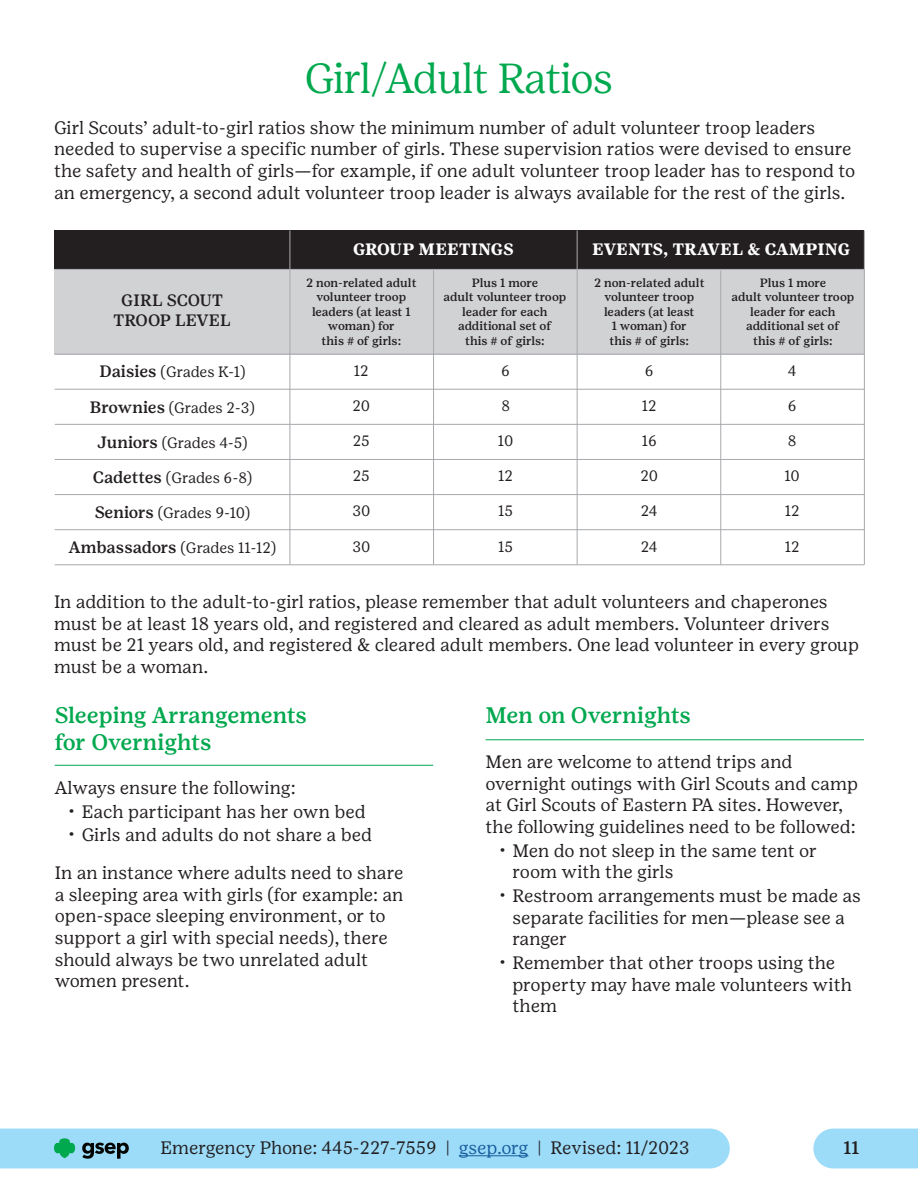
<style>
.page{position:relative;width:918px;height:1188px;background:#fff}
.page>*{position:absolute;margin:0;border:0;box-sizing:border-box;transform-origin:0 0}
.t1{font:300 42px "Girl Scout Display";letter-spacing:-.01em;color:#00a84e}
.t2{font:500 22.5px/27px "Girl Scout Text";letter-spacing:-.01em;color:#00a84e}
.t3{font:18px/21.6px "Girl Scout Text";color:#231f20}
.t4{font:500 18px "Girl Scout Text";color:#231f20}
.t5{font:700 16.5px "Girl Scout Text";letter-spacing:.01em;color:#fff}
.t6{font:500 16.5px/19.8px "Girl Scout Text";color:#231f20;text-align:center}
.t7{font:15px "Girl Scout Text";letter-spacing:-.01em;color:#231f20}
.t8{font:500 12px/14.4px "Girl Scout Text";color:#231f20;text-align:center}
.s1{font-weight:500;font-size:16.5px}
.s2{color:#175d9e}
</style>
<div class="page">
<div style="left:813px;top:1129px;width:105px;height:39px;background:#9cdcf8"></div>
<div style="left:0;top:1129px;width:730px;height:39px;background:#9cdcf8"></div>
<div style="left:55px;top:230px;width:809px;height:125px;background:#d1d2d4"></div>
<div style="left:55px;top:230px;width:809px;height:39px;background:#231f20"></div>
<hr style="left:55px;top:354px;width:809px;height:1px;background:#a8a9ad">
<hr style="left:55px;top:269px;width:809px;height:1px;background:#a8a9ad">
<hr style="left:290px;top:230px;width:1px;height:335px;background:#a8a9ad">
<hr style="left:433px;top:270px;width:1px;height:295px;background:#a8a9ad">
<hr style="left:577px;top:230px;width:1px;height:335px;background:#a8a9ad">
<hr style="left:720px;top:270px;width:1px;height:295px;background:#a8a9ad">
<hr style="left:864px;top:230px;width:1px;height:335px;background:#a8a9ad">
<hr style="left:55px;top:389px;width:809px;height:1px;background:#a8a9ad">
<hr style="left:55px;top:424px;width:809px;height:1px;background:#a8a9ad">
<hr style="left:55px;top:459px;width:809px;height:1px;background:#a8a9ad">
<hr style="left:55px;top:494px;width:809px;height:1px;background:#a8a9ad">
<hr style="left:55px;top:529px;width:809px;height:1px;background:#a8a9ad">
<hr style="left:55px;top:564px;width:809px;height:1px;background:#a8a9ad">
<hr style="left:55px;top:765px;width:378px;height:1px;background:#00a84e">
<hr style="left:486px;top:739px;width:378px;height:1px;background:#00a84e">
<p class="t1" style="left:305px;top:53px;width:309px">Girl/Adult Ratios</p>
<p class="t3" style="left:54px;top:116px;width:803px">Girl Scouts’ adult-to-girl ratios show the minimum number of adult volunteer troop leaders needed to supervise a specific number of girls. These supervision ratios were devised to ensure the safety and health of girls—for example, if one adult volunteer troop leader has to respond to an emergency, a second adult volunteer troop leader is always available for the rest of the girls.</p>
<p class="t6" style="left:114px;top:290px;width:119px">GIRL SCOUT<br>TROOP LEVEL</p>
<p class="t7" style="left:99px;top:363px;width:148px"><span class="s1">Daisies</span> (Grades K-1)</p>
<p class="t7" style="left:90px;top:398px;width:167px"><span class="s1">Brownies</span> (Grades 2-3)</p>
<p class="t7" style="left:97px;top:433px;width:152px"><span class="s1">Juniors</span> (Grades 4-5)</p>
<p class="t7" style="left:93px;top:468px;width:161px"><span class="s1">Cadettes</span> (Grades 6-8)</p>
<p class="t7" style="left:95px;top:504px;width:157px"><span class="s1">Seniors</span> (Grades 9-10)</p>
<p class="t7" style="left:69px;top:539px;width:209px"><span class="s1">Ambassadors</span> (Grades 11-12)</p>
<p class="t5" style="left:353px;top:240px;width:162px">GROUP MEETINGS</p>
<p class="t5" style="left:592px;top:240px;width:259px">EVENTS, TRAVEL &amp; CAMPING</p>
<p class="t8" style="left:306px;top:276px;width:112px">2 non-related adult volunteer troop leaders (at least 1 woman) for<br>this # of girls:</p>
<p class="t8" style="left:594px;top:276px;width:112px">2 non-related adult volunteer troop leaders (at least<br>1 woman) for<br>this # of girls:</p>
<p class="t8" style="left:443px;top:276px;width:124px">Plus 1 more<br>adult volunteer troop leader for each additional set of<br>this # of girls:</p>
<p class="t8" style="left:731px;top:276px;width:124px">Plus 1 more<br>adult volunteer troop leader for each additional set of<br>this # of girls:</p>
<p class="t7" style="left:354px;top:362px;width:16px">12</p>
<p class="t7" style="left:352px;top:397px;width:19px">20</p>
<p class="t7" style="left:353px;top:432px;width:19px">25</p>
<p class="t7" style="left:353px;top:467px;width:19px">25</p>
<p class="t7" style="left:352px;top:502px;width:19px">30</p>
<p class="t7" style="left:352px;top:537px;width:19px">30</p>
<p class="t7" style="left:501px;top:362px;width:10px">6</p>
<p class="t7" style="left:501px;top:397px;width:10px">8</p>
<p class="t7" style="left:498px;top:432px;width:17px">10</p>
<p class="t7" style="left:498px;top:467px;width:16px">12</p>
<p class="t7" style="left:498px;top:502px;width:16px">15</p>
<p class="t7" style="left:498px;top:537px;width:16px">15</p>
<p class="t7" style="left:645px;top:362px;width:10px">6</p>
<p class="t7" style="left:642px;top:397px;width:16px">12</p>
<p class="t7" style="left:642px;top:432px;width:17px">16</p>
<p class="t7" style="left:640px;top:467px;width:19px">20</p>
<p class="t7" style="left:641px;top:502px;width:18px">24</p>
<p class="t7" style="left:641px;top:537px;width:18px">24</p>
<p class="t7" style="left:788px;top:362px;width:10px">4</p>
<p class="t7" style="left:788px;top:397px;width:10px">6</p>
<p class="t7" style="left:788px;top:432px;width:10px">8</p>
<p class="t7" style="left:784px;top:467px;width:17px">10</p>
<p class="t7" style="left:785px;top:502px;width:16px">12</p>
<p class="t7" style="left:785px;top:537px;width:16px">12</p>
<p class="t3" style="left:54px;top:591px;width:807px">In addition to the adult-to-girl ratios, please remember that adult volunteers and chaperones must be at least 18 years old, and registered and cleared as adult members. Volunteer drivers must be 21 years old, and registered &amp; cleared adult members. One lead volunteer in every group must be a woman.</p>
<p class="t2" style="left:55px;top:701px;width:254px">Sleeping Arrangements for Overnights</p>
<p class="t2" style="left:486px;top:701px;width:207px">Men on Overnights</p>
<p class="t3" style="left:486px;top:751px;width:374px">Men are welcome to attend trips and overnight outings with Girl Scouts and camp at Girl Scouts of Eastern PA sites. However, the following guidelines need to be followed:</p>
<p class="t3" style="left:513px;top:839px;width:306px;text-indent:-14px">• Men do not sleep in the same tent or room with the girls</p>
<p class="t3" style="left:513px;top:885px;width:350px;text-indent:-14px">• Restroom arrangements must be made as separate facilities for men—please see a ranger</p>
<p class="t3" style="left:513px;top:952px;width:341px;text-indent:-14px">• Remember that other troops using the property may have male volunteers with them</p>
<p class="t3" style="left:55px;top:776px;width:242px">Always ensure the following:</p>
<p class="t3" style="left:68px;top:800px;width:299px">• Each participant has her own bed</p>
<p class="t3" style="left:68px;top:824px;width:306px">• Girls and adults do not share a bed</p>
<p class="t3" style="left:55px;top:862px;width:350px">In an instance where adults need to share a sleeping area with girls (for example: an open-space sleeping environment, or to support a girl with special needs), there should always be two unrelated adult women present.</p>
<p class="t3" style="left:160px;top:1137px;width:531px">Emergency Phone: 445-227-7559 | <span class="s2">gsep.org</span> | Revised: 11/2023</p>
<p class="t4" style="left:844px;top:1137px;width:17px">11</p>
</div>
